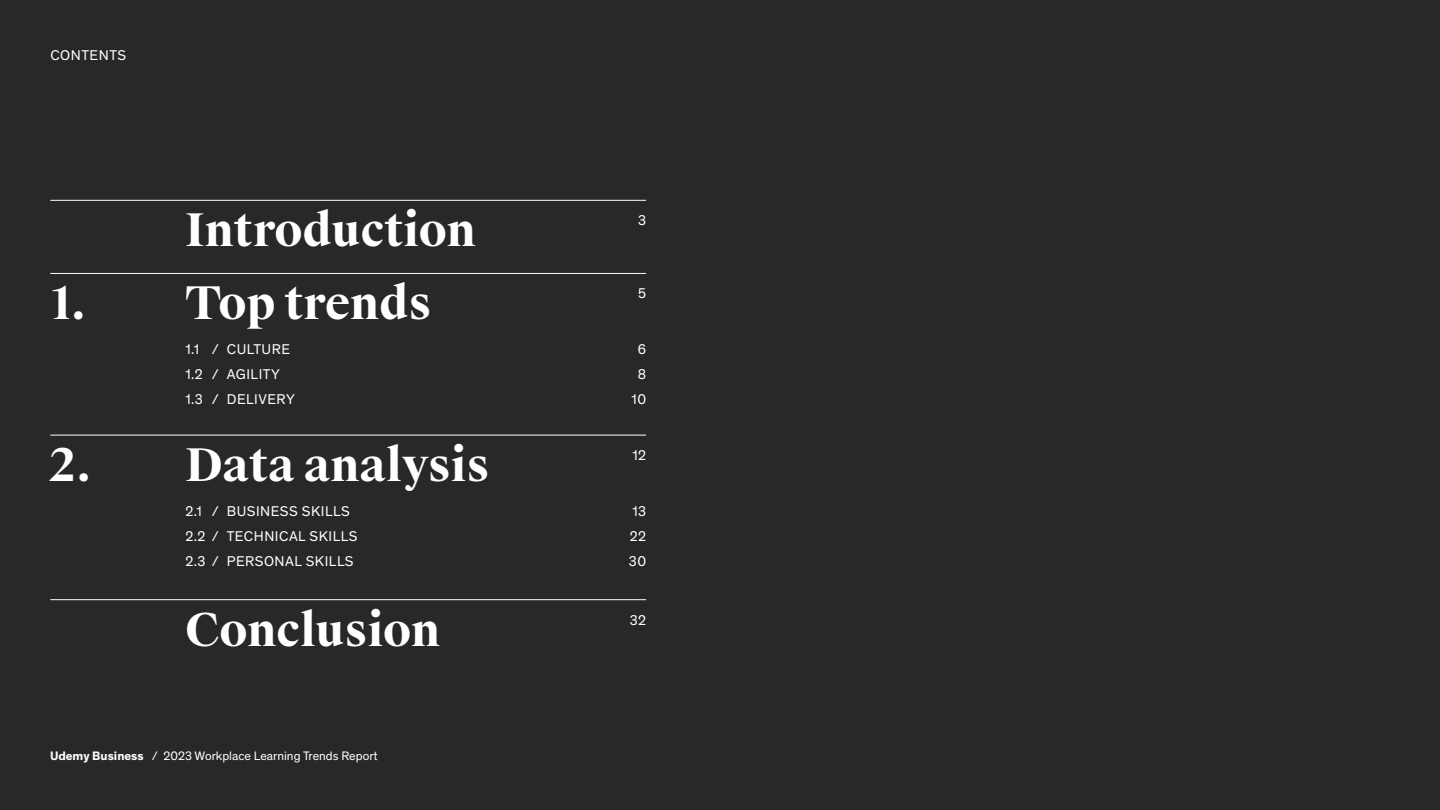
<style>
.page{position:relative;width:1440px;height:810px;background:#292829}
.page>*{position:absolute;margin:0;border:0;box-sizing:border-box;transform-origin:0 0}
.t1{font:700 45px "Suisse Works";color:#fff}
.t2{font:14.38px/25px "Udemy Sans Pan";letter-spacing:.035em;color:#fff}
.t3{font:12.5px "Udemy Sans Pan";color:#fff}
.s1{font-weight:700}
</style>
<div class="page">
<hr style="left:50px;top:200px;width:596px;height:1px;background:#fff">
<hr style="left:50px;top:273px;width:596px;height:1px;background:#fff">
<hr style="left:50px;top:435px;width:596px;height:1px;background:#fff">
<hr style="left:50px;top:599px;width:596px;height:1px;background:#fff">
<p class="t2" style="left:50px;top:42px;width:77px">CONTENTS</p>
<h1 class="t1" style="left:50px;top:275px;width:37px">1.</h1>
<h1 class="t1" style="left:50px;top:437px;width:43px">2.</h1>
<h1 class="t1" style="left:185px;top:202px;width:292px">Introduction</h1>
<p class="t2" style="left:638px;top:207px;width:10px">3</p>
<h1 class="t1" style="left:185px;top:275px;width:248px">Top trends</h1>
<p class="t2" style="left:186px;top:336px;width:111px">1.1 / CULTURE<br>1.2 / AGILITY<br>1.3 / DELIVERY</p>
<h1 class="t1" style="left:185px;top:437px;width:306px">Data analysis</h1>
<p class="t2" style="left:185px;top:498px;width:173px">2.1 / BUSINESS SKILLS<br>2.2 / TECHNICAL SKILLS<br>2.3 / PERSONAL SKILLS</p>
<h1 class="t1" style="left:185px;top:602px;width:256px">Conclusion</h1>
<p class="t2" style="left:638px;top:280px;width:9px">5</p>
<p class="t2" style="left:632px;top:336px;width:16px;text-align:center">6<br>8<br>10</p>
<p class="t2" style="left:632px;top:442px;width:15px">12</p>
<p class="t2" style="left:629px;top:498px;width:19px;text-align:justify">13<br>22<br>30</p>
<p class="t2" style="left:630px;top:607px;width:18px">32</p>
<p class="t3" style="left:50px;top:747px;width:329px"><span class="s1">Udemy Business</span> / 2023 Workplace Learning Trends Report</p>
</div>
